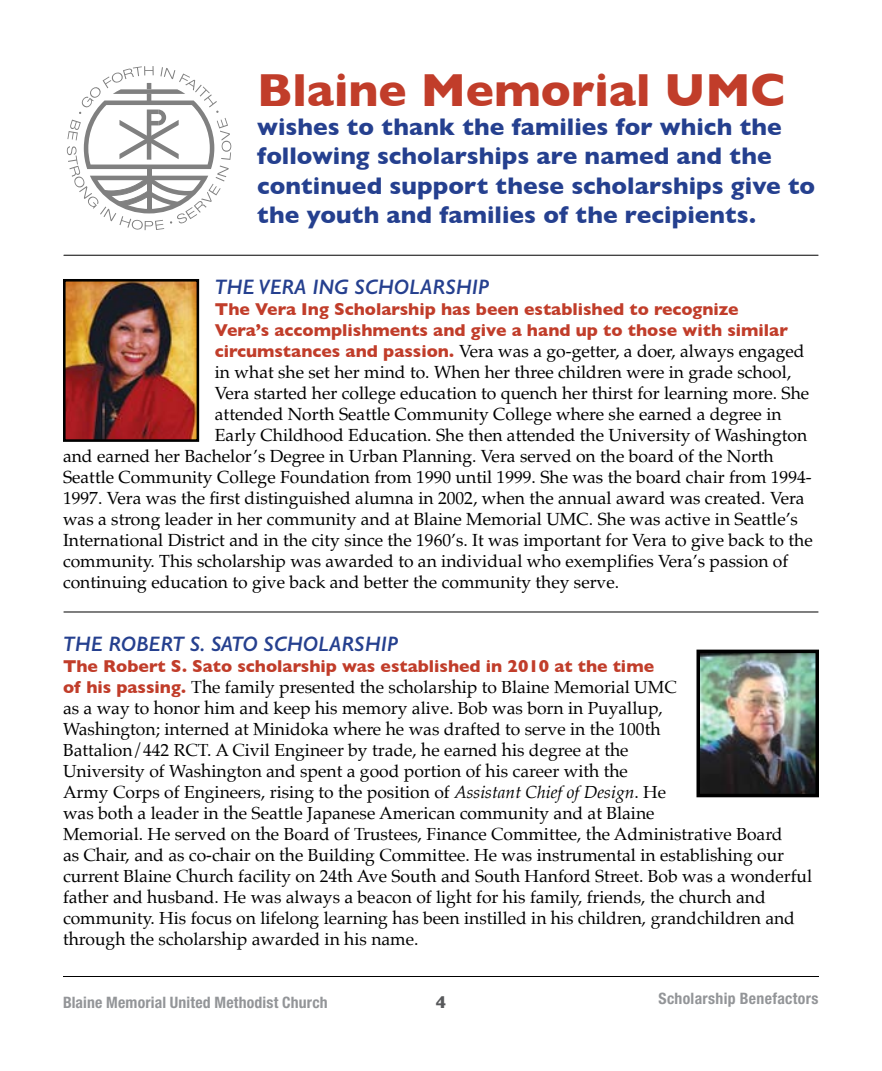
<style>
.page{position:relative;width:882px;height:1071px;background:#fff}
.page>*{position:absolute;margin:0;border:0;box-sizing:border-box;transform-origin:0 0}
.t1{font:700 47.25px "Gill Sans";color:#c13d2a}
.t2{font:700 24.5px/29.4px "Gill Sans";letter-spacing:.005em;color:#25408f}
.t3{font:italic 600 21px "Gill Sans";color:#25408f}
.t4{font:17.5px/21px "Palatino";color:#000}
.t5{font:17.5px "Palatino LT Std";color:#000}
.t6{font:700 17.5px/21px "Gill Sans";color:#c13d2a}
.t7{font:700 17.5px "Gill Sans";color:#58595b}
.t8{font:700 condensed 15.75px "Helvetica Neue LT Std";letter-spacing:.015em;color:#939598}
.s1{font-family:"Gill Sans";font-weight:700;color:#c13d2a}
.s2{font-style:italic}
</style>
<div class="page">
<hr style="left:63px;top:976px;width:756px;height:1px;background:#000">
<img style="left:67px;top:283px;width:128px;height:155px">
<div style="left:63px;top:279px;width:136px;height:163px;border:3px solid #000"></div>
<img style="left:701px;top:655px;width:113px;height:137px">
<div style="left:696px;top:650px;width:123px;height:147px;border:4px solid #000"></div>
<svg style="left:67px;top:66px;width:164px;height:164px"></svg>
<hr style="left:64px;top:255px;width:754px;height:1px;background:#000">
<hr style="left:64px;top:612px;width:754px;height:1px;background:#000">
<h1 class="t1" style="left:257px;top:52px;width:530px">Blaine Memorial UMC</h1>
<h2 class="t2" style="left:257px;top:111px;width:560px">wishes to thank the families for which the following scholarships are named and the continued support these scholarships give to the youth and families of the recipients.</h2>
<p class="t3" style="left:215px;top:274px;width:276px">THE VERA ING SCHOLARSHIP</p>
<p class="t6" style="left:215px;top:298px;width:575px">The Vera Ing Scholarship has been established to recognize<br>Vera’s accomplishments and give a hand up to those with similar</p>
<p class="t5" style="left:215px;top:341px;width:591px"><span class="s1">circumstances and passion.</span> Vera was a go-getter, a doer, always engaged</p>
<p class="t5" style="left:215px;top:362px;width:578px">in what she set her mind to. When her three children were in grade school,</p>
<p class="t5" style="left:215px;top:383px;width:596px">Vera started her college education to quench her thirst for learning more. She</p>
<p class="t5" style="left:215px;top:404px;width:568px">attended North Seattle Community College where she earned a degree in</p>
<p class="t5" style="left:215px;top:425px;width:594px">Early Childhood Education. She then attended the University of Washington</p>
<p class="t5" style="left:63px;top:446px;width:712px">and earned her Bachelor’s Degree in Urban Planning. Vera served on the board of the North</p>
<p class="t5" style="left:63px;top:467px;width:750px">Seattle Community College Foundation from 1990 until 1999. She was the board chair from 1994-</p>
<p class="t5" style="left:63px;top:488px;width:743px">1997. Vera was the first distinguished alumna in 2002, when the annual award was created. Vera</p>
<p class="t5" style="left:63px;top:509px;width:737px">was a strong leader in her community and at Blaine Memorial UMC. She was active in Seattle’s</p>
<p class="t5" style="left:63px;top:530px;width:751px">International District and in the city since the 1960’s. It was important for Vera to give back to the</p>
<p class="t5" style="left:63px;top:551px;width:727px">community. This scholarship was awarded to an individual who exemplifies Vera’s passion of</p>
<p class="t5" style="left:63px;top:572px;width:558px">continuing education to give back and better the community they serve.</p>
<p class="t3" style="left:63px;top:631px;width:337px">THE ROBERT S. SATO SCHOLARSHIP</p>
<p class="t6" style="left:63px;top:655px;width:593px">The Robert S. Sato scholarship was established in 2010 at the time</p>
<p class="t4" style="left:63px;top:676px;width:751px"><span class="s1">of his passing.</span> The family presented the scholarship to Blaine Memorial UMC<br>as a way to honor him and keep his memory alive. Bob was born in Puyallup,<br>Washington; interned at Minidoka where he was drafted to serve in the 100th<br>Battalion/442 RCT. A Civil Engineer by trade, he earned his degree at the<br>University of Washington and spent a good portion of his career with the<br>Army Corps of Engineers, rising to the position of <span class="s2">Assistant Chief of Design</span>. He<br>was both a leader in the Seattle Japanese American community and at Blaine<br>Memorial. He served on the Board of Trustees, Finance Committee, the Administrative Board<br>as Chair, and as co-chair on the Building Committee. He was instrumental in establishing our current Blaine Church facility on 24th Ave South and South Hanford Street. Bob was a wonderful father and husband. He was always a beacon of light for his family, friends, the church and community. His focus on lifelong learning has been instilled in his children, grandchildren and through the scholarship awarded in his name.</p>
<p class="t8" style="left:63px;top:993px;width:266px">Blaine Memorial United Methodist Church</p>
<p class="t7" style="left:436px;top:988px;width:12px">4</p>
<p class="t8" style="left:658px;top:989px;width:162px">Scholarship Benefactors</p>
</div>
